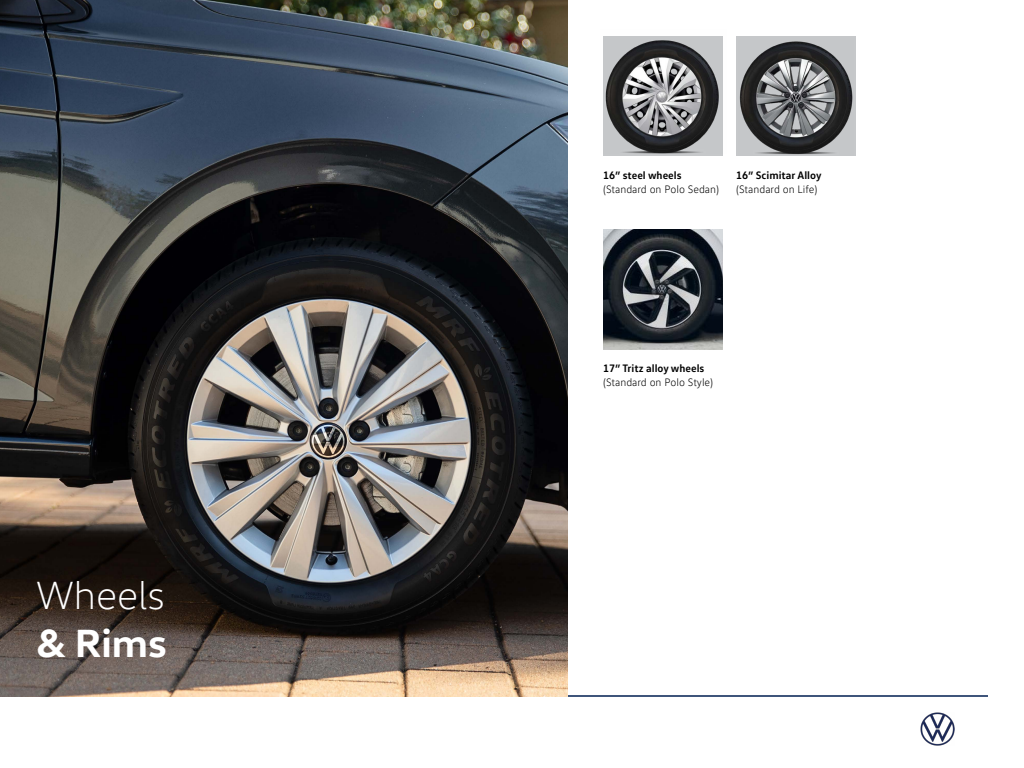
<style>
.page{position:relative;width:1024px;height:768px;background:#fff}
.page>*{position:absolute;margin:0;border:0;box-sizing:border-box;transform-origin:0 0}
.t1{font:300 40px "VW Head";color:#fff}
.t2{font:700 40px "VW Head";color:#fff}
.t3{font:300 11px "VW Text";color:#000101}
.t4{font:700 11px "VW Text";color:#000101}
</style>
<div class="page">
<img style="left:921px;top:712px;width:33px;height:33px">
<hr style="left:36px;top:696px;width:952px;height:1px;background:#001e50">
<div style="left:736px;top:36px;width:119px;height:119px;background:#c6c8ca"></div>
<img style="left:0;top:0;width:567px;height:696px">
<img style="left:739px;top:41px;width:114px;height:114px">
<img style="left:603px;top:36px;width:120px;height:117px">
<img style="left:603px;top:230px;width:119px;height:119px">
<h1 class="t1" style="left:36px;top:571px;width:130px">Wheels</h1>
<h1 class="t2" style="left:36px;top:617px;width:132px">&amp; Rims</h1>
<p class="t4" style="left:603px;top:168px;width:80px">16” steel wheels</p>
<p class="t3" style="left:603px;top:182px;width:118px">(Standard on Polo Sedan)</p>
<p class="t4" style="left:736px;top:168px;width:87px">16” Scimitar Alloy</p>
<p class="t3" style="left:736px;top:182px;width:83px">(Standard on Life)</p>
<p class="t4" style="left:603px;top:361px;width:103px">17” Tritz alloy wheels</p>
<p class="t3" style="left:603px;top:375px;width:112px">(Standard on Polo Style)</p>
</div>
